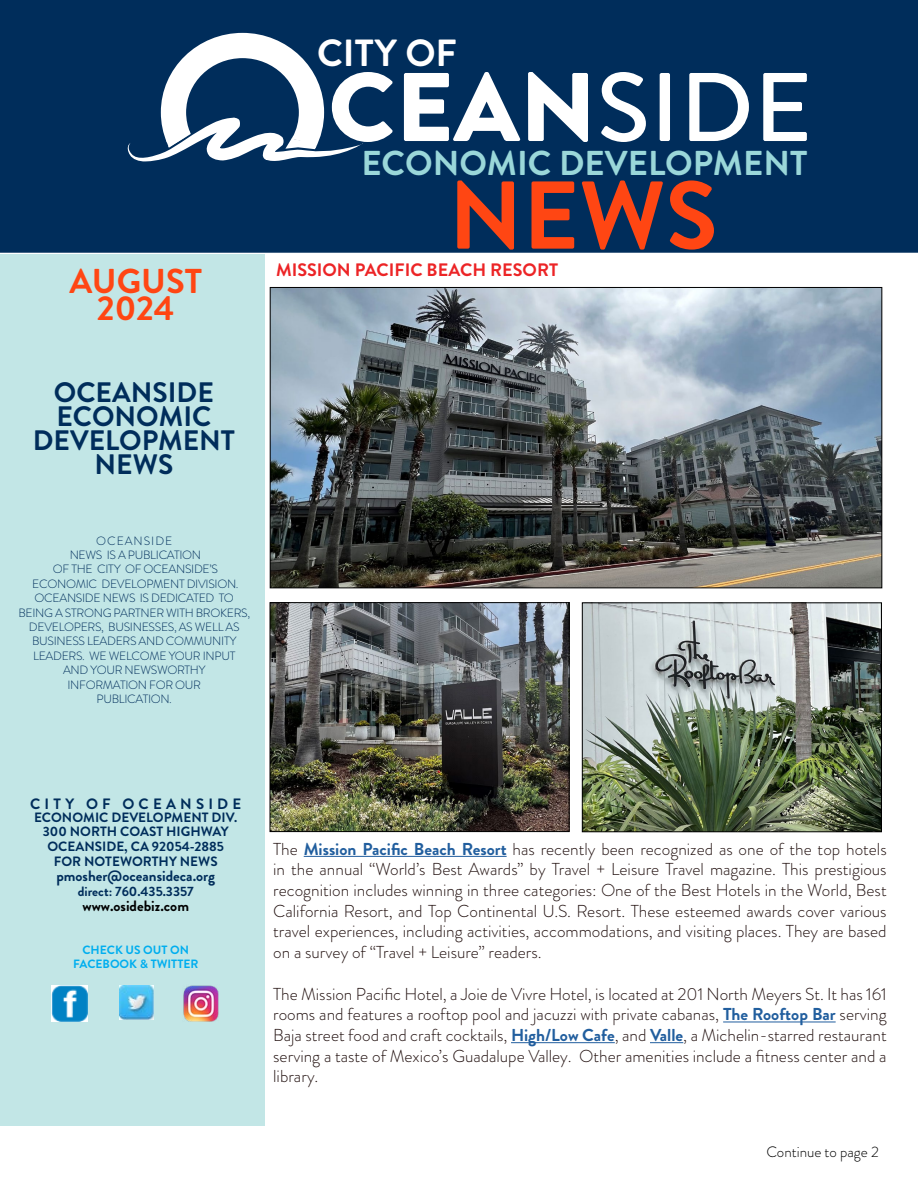
<style>
.page{position:relative;width:918px;height:1188px;background:#fff}
.page>*{position:absolute;margin:0;border:0;box-sizing:border-box;transform-origin:0 0}
.t1{font:700 96px "Brandon Grotesque";color:#ff4613}
.t2{font:700 37.8px "Brandon Grotesque";color:#fff}
.t3{font:700 34.5px "Brandon Grotesque";color:#9ad7d9}
.t4{font:700 34.5px "Brandon Grotesque";color:#ff4613}
.t5{font:700 28.2px "Brandon Grotesque";color:#002d5b}
.t6{font:700 18px "Brandon Grotesque";color:#ec2426}
.t7{font:300 17.25px/20.7px "Brandon Grotesque";color:#221110;text-align:justify}
.t8{font:700 15px "Brandon Grotesque";color:#002d5b}
.t9{font:700 15px "Brandon Grotesque";color:#000}
.t10{font:700 15px "Brandon Grotesque";letter-spacing:.28em;color:#002d5b}
.t11{font:300 15px "Brandon Grotesque";color:#000}
.t12{font:700 13.5px "Brandon Grotesque";color:#002d5b}
.t13{font:300 12px/14.4px "Brandon Grotesque";letter-spacing:-.025em;color:#002d5b;text-align:center}
.t14{font:700 12px "Brandon Grotesque";color:#00aeef}
.t15{font:300 12px "Brandon Grotesque";letter-spacing:.08em;color:#002d5b}
.s1{font-weight:700;color:#215e9e}
</style>
<div class="page">
<div style="left:0;top:254px;width:265px;height:871px;background:#c2e6e6"></div>
<img style="left:51px;top:986px;width:36px;height:35px">
<img style="left:120px;top:986px;width:34px;height:34px">
<div style="left:0;top:0;width:918px;height:253px;background:#002d5b"></div>
<img style="left:183px;top:985px;width:36px;height:37px">
<svg style="left:404px;top:72px;width:117px;height:69px"></svg>
<svg style="left:528px;top:72px;width:60px;height:70px"></svg>
<svg style="left:601px;top:72px;width:45px;height:70px"></svg>
<div style="left:660px;top:73px;width:10px;height:68px;background:#fff;border-radius:2px"></div>
<svg style="left:689px;top:73px;width:60px;height:68px"></svg>
<svg style="left:763px;top:73px;width:44px;height:68px"></svg>
<svg style="left:125px;top:20px;width:268px;height:157px"></svg>
<hr style="left:304px;top:856px;width:203px;height:1px;background:#215e9e">
<hr style="left:723px;top:1022px;width:113px;height:1px;background:#215e9e">
<hr style="left:511px;top:1042px;width:104px;height:1px;background:#215e9e">
<hr style="left:650px;top:1042px;width:33px;height:1px;background:#215e9e">
<img style="left:272px;top:289px;width:608px;height:297px">
<img style="left:272px;top:604px;width:295px;height:226px">
<div style="left:270px;top:602px;width:299px;height:230px;border:1px solid #000"></div>
<img style="left:584px;top:605px;width:296px;height:225px">
<div style="left:582px;top:603px;width:300px;height:229px;border:1px solid #000"></div>
<h2 class="t2" style="left:317px;top:26px;width:141px">CITY OF</h2>
<p class="t4" style="left:69px;top:257px;width:134px">AUGUST</p>
<p class="t4" style="left:97px;top:284px;width:79px">2024</p>
<p class="t5" style="left:54px;top:372px;width:162px">OCEANSIDE</p>
<p class="t5" style="left:56px;top:396px;width:156px">ECONOMIC</p>
<p class="t5" style="left:33px;top:420px;width:204px">DEVELOPMENT</p>
<p class="t5" style="left:95px;top:444px;width:80px">NEWS</p>
<p class="t15" style="left:96px;top:532px;width:78px">OCEANSIDE</p>
<p class="t13" style="left:70px;top:548px;width:133px">NEWS IS A PUBLICATION</p>
<p class="t13" style="left:53px;top:562px;width:167px">OF THE CITY OF OCEANSIDE’S</p>
<p class="t13" style="left:32px;top:577px;width:208px">ECONOMIC DEVELOPMENT DIVISION.</p>
<p class="t13" style="left:18px;top:591px;width:233px">OCEANSIDE NEWS IS DEDICATED TO BEING A STRONG PARTNER WITH BROKERS, DEVELOPERS, BUSINESSES, AS WELL AS BUSINESS LEADERS AND COMMUNITY</p>
<p class="t13" style="left:33px;top:649px;width:204px">LEADERS. WE WELCOME YOUR INPUT</p>
<p class="t13" style="left:63px;top:663px;width:144px">AND YOUR NEWSWORTHY</p>
<p class="t13" style="left:67px;top:677px;width:135px">INFORMATION FOR OUR</p>
<p class="t13" style="left:97px;top:692px;width:77px">PUBLICATION.</p>
<p class="t3" style="left:361px;top:139px;width:447px">ECONOMIC DEVELOPMENT</p>
<p class="t1" style="left:449px;top:149px;width:270px">NEWS</p>
<p class="t6" style="left:276px;top:257px;width:284px">MISSION PACIFIC BEACH RESORT</p>
<p class="t10" style="left:30px;top:793px;width:213px">CITY OF OCEANSIDE</p>
<p class="t12" style="left:34px;top:808px;width:205px">ECONOMIC DEVELOPMENT DIV.</p>
<p class="t12" style="left:43px;top:822px;width:187px">300 NORTH COAST HIGHWAY</p>
<p class="t12" style="left:48px;top:837px;width:178px">OCEANSIDE, CA 92054-2885</p>
<p class="t12" style="left:54px;top:852px;width:165px">FOR NOTEWORTHY NEWS</p>
<p class="t8" style="left:56px;top:865px;width:160px">pmosher@oceansideca.org</p>
<p class="t12" style="left:78px;top:882px;width:118px">direct: 760.435.3357</p>
<p class="t9" style="left:82px;top:895px;width:108px">www.osidebiz.com</p>
<p class="t14" style="left:82px;top:941px;width:108px">CHECK US OUT ON</p>
<p class="t14" style="left:73px;top:956px;width:127px">FACEBOOK &amp; TWITTER</p>
<p class="t7" style="left:273px;top:838px;width:615px">The <span class="s1">Mission Pacific Beach Resort</span> has recently been recognized as one of the top hotels in the annual “World’s Best Awards” by Travel + Leisure Travel magazine. This prestigious recognition includes winning in three categories: One of the Best Hotels in the World, Best California Resort, and Top Continental U.S. Resort. These esteemed awards cover various travel experiences, including activities, accommodations, and visiting places. They are based on a survey of “Travel + Leisure” readers.</p>
<p class="t7" style="left:273px;top:983px;width:615px">The Mission Pacific Hotel, a Joie de Vivre Hotel, is located at 201 North Meyers St. It has 161 rooms and features a rooftop pool and jacuzzi with private cabanas, <span class="s1">The Rooftop Bar</span> serving Baja street food and craft cocktails, <span class="s1">High/Low Cafe</span>, and <span class="s1">Valle</span>, a Michelin-starred restaurant serving a taste of Mexico’s Guadalupe Valley. Other amenities include a fitness center and a library.</p>
<p class="t11" style="left:766px;top:1142px;width:114px">Continue to page 2</p>
</div>
